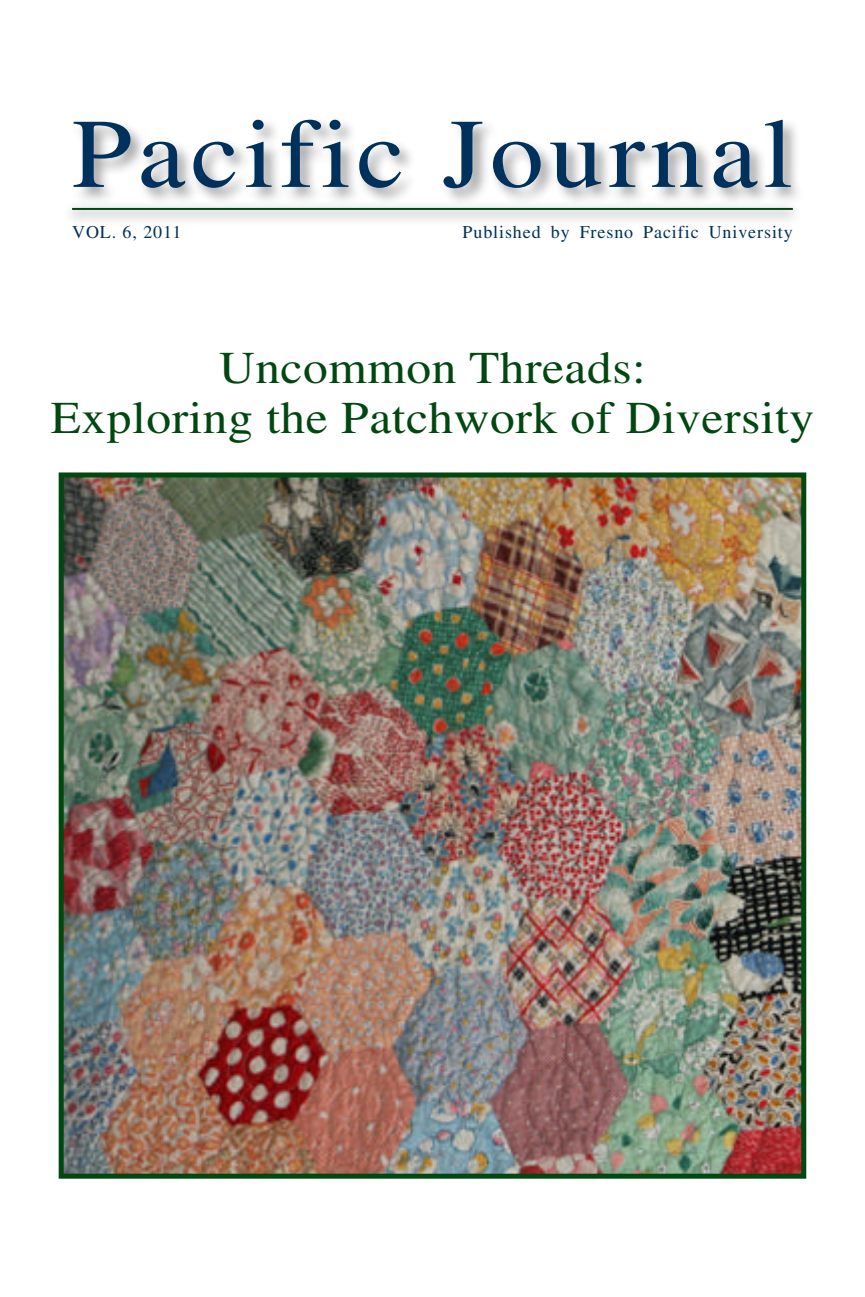
<style>
.page{position:relative;width:865px;height:1297px;background:#fff}
.page>*{position:absolute;margin:0;border:0;box-sizing:border-box;transform-origin:0 0}
.t1{font:98.2px "Times";letter-spacing:.05em;color:#00315c;scale:1.1 1}
.t2{font:45.6px/50px "Times";letter-spacing:.01em;color:#004710;text-align:center;scale:1.09 1}
.t3{font:18px "Times";letter-spacing:.05em;color:#00315c}
</style>
<div class="page">
<img style="left:58px;top:472px;width:749px;height:707px">
<div style="left:69px;top:116px;width:736px;height:90px;background:#231f20;opacity:.44"></div>
<div style="left:61px;top:201px;width:739px;height:24px;background:#231f20;opacity:.75"></div>
<hr style="left:72px;top:208px;width:720px;height:2px;background:#004710">
<p class="t1" style="left:72px;top:99px;width:656px">Pacific Journal</p>
<p class="t3" style="left:72px;top:221px;width:111px">VOL. 6, 2011</p>
<p class="t3" style="left:462px;top:221px;width:331px">Published by Fresno Pacific University</p>
<p class="t2" style="left:51px;top:342px;width:701px">Uncommon Threads:<br>Exploring the Patchwork of Diversity</p>
</div>
